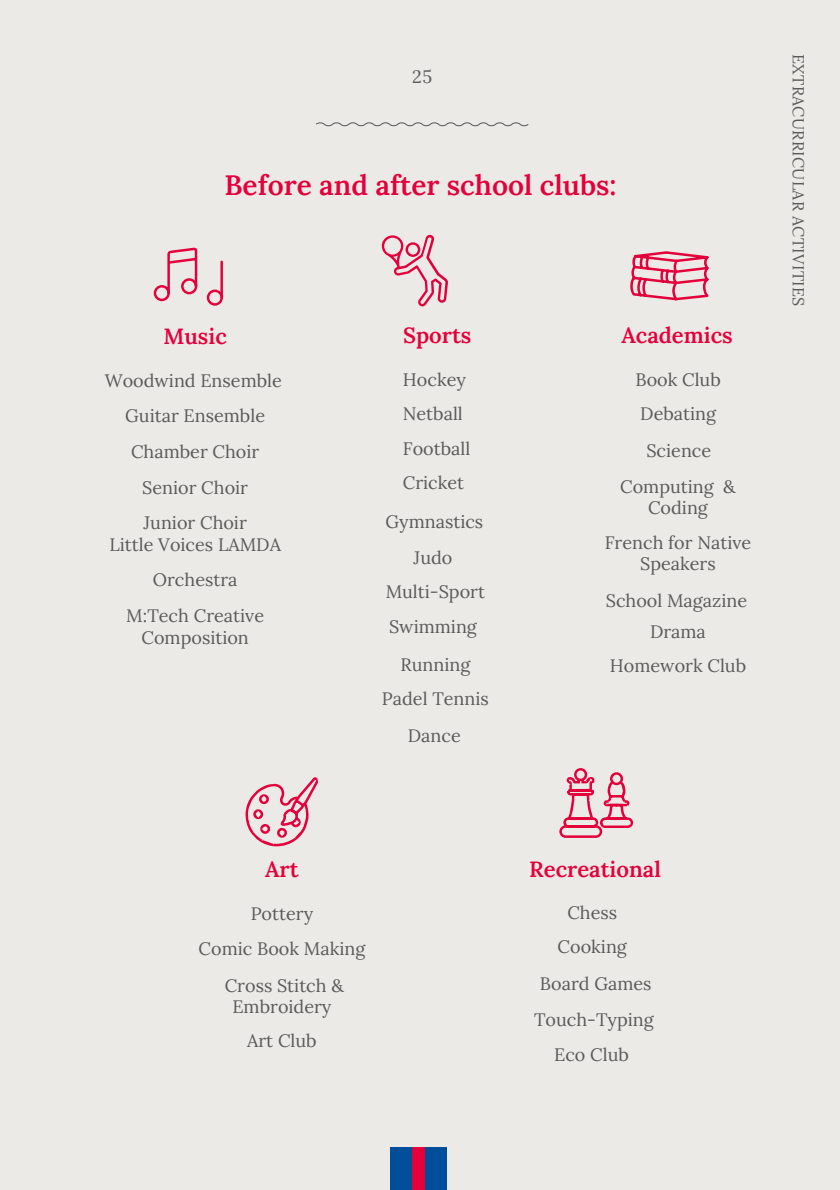
<style>
.page{position:relative;width:840px;height:1190px;background:#fff}
.page>*{position:absolute;margin:0;border:0;box-sizing:border-box;transform-origin:0 0}
.t1{font:600 28px "Lora";color:#e4003b}
.t2{font:600 22px "Lora";color:#e4003b}
.t3{font:18px/35.6px "Lora";color:#5a5a5a;text-align:center}
.t4{font:16px "Lora";letter-spacing:.025em;color:#5a5a5a}
</style>
<div class="page">
<div style="left:0;top:0;width:839px;height:1189px;background:#eceae6"></div>
<svg style="left:154px;top:248px;width:69px;height:58px"></svg>
<hr style="left:220px;top:261px;width:3px;height:38px;background:#e4003b">
<svg style="left:245px;top:777px;width:73px;height:69px"></svg>
<svg style="left:559px;top:768px;width:43px;height:70px"></svg>
<svg style="left:630px;top:251px;width:78px;height:49px"></svg>
<svg style="left:316px;top:122px;width:212px;height:4px"></svg>
<svg style="left:381px;top:235px;width:67px;height:71px"></svg>
<div style="left:390px;top:1147px;width:57px;height:42px;background:#004d9a"></div>
<div style="left:413px;top:1147px;width:11px;height:42px;background:#e4003b"></div>
<p class="t3" style="left:412px;top:59px;width:21px">25</p>
<h1 class="t1" style="left:224px;top:166px;width:393px">Before and after school clubs:</h1>
<p class="t2" style="left:163px;top:321px;width:65px">Music</p>
<p class="t3" style="left:105px;top:361px;width:179px">Woodwind Ensemble<br>Guitar Ensemble<br>Chamber Choir<br>Senior Choir<br>Junior Choir</p>
<p class="t3" style="left:109px;top:525px;width:173px">Little Voices LAMDA<br>Orchestra<br>M:Tech Creative</p>
<p class="t3" style="left:141px;top:618px;width:109px">Composition</p>
<p class="t2" style="left:403px;top:320px;width:70px">Sports</p>
<p class="t3" style="left:403px;top:361px;width:69px;line-height:34.4px;text-align:left">Hockey<br>Netball<br>Football<br>Cricket</p>
<p class="t3" style="left:385px;top:503px;width:101px;line-height:34.8px">Gymnastics<br>Judo<br>Multi-Sport<br>Swimming</p>
<p class="t3" style="left:382px;top:646px;width:108px;line-height:34.4px">Running<br>Padel Tennis</p>
<p class="t3" style="left:408px;top:716px;width:54px">Dance</p>
<p class="t2" style="left:621px;top:320px;width:113px">Academics</p>
<p class="t3" style="left:635px;top:361px;width:87px;line-height:34.4px;text-align:left">Book Club<br>Debating</p>
<p class="t3" style="left:620px;top:431px;width:117px">Science<br>Computing &amp;</p>
<p class="t3" style="left:604px;top:489px;width:148px">Coding<br>French for Native</p>
<p class="t3" style="left:605px;top:544px;width:143px;line-height:36.6px">Speakers<br>School Magazine</p>
<p class="t3" style="left:609px;top:613px;width:138px;line-height:34.4px">Drama<br>Homework Club</p>
<p class="t4" style="left:808px;top:54px;width:254px;rotate:90deg">EXTRACURRICULAR ACTIVITIES</p>
<p class="t2" style="left:265px;top:854px;width:35px">Art</p>
<p class="t3" style="left:198px;top:895px;width:168px;line-height:34.4px">Pottery<br>Comic Book Making</p>
<p class="t3" style="left:225px;top:974px;width:121px;line-height:20.8px">Cross Stitch &amp;<br>Embroidery</p>
<p class="t3" style="left:247px;top:1021px;width:71px">Art Club</p>
<p class="t2" style="left:529px;top:854px;width:133px">Recreational</p>
<p class="t3" style="left:557px;top:894px;width:71px;line-height:34.4px">Chess<br>Cooking</p>
<p class="t3" style="left:534px;top:964px;width:121px">Board Games<br>Touch-Typing<br>Eco Club</p>
</div>
